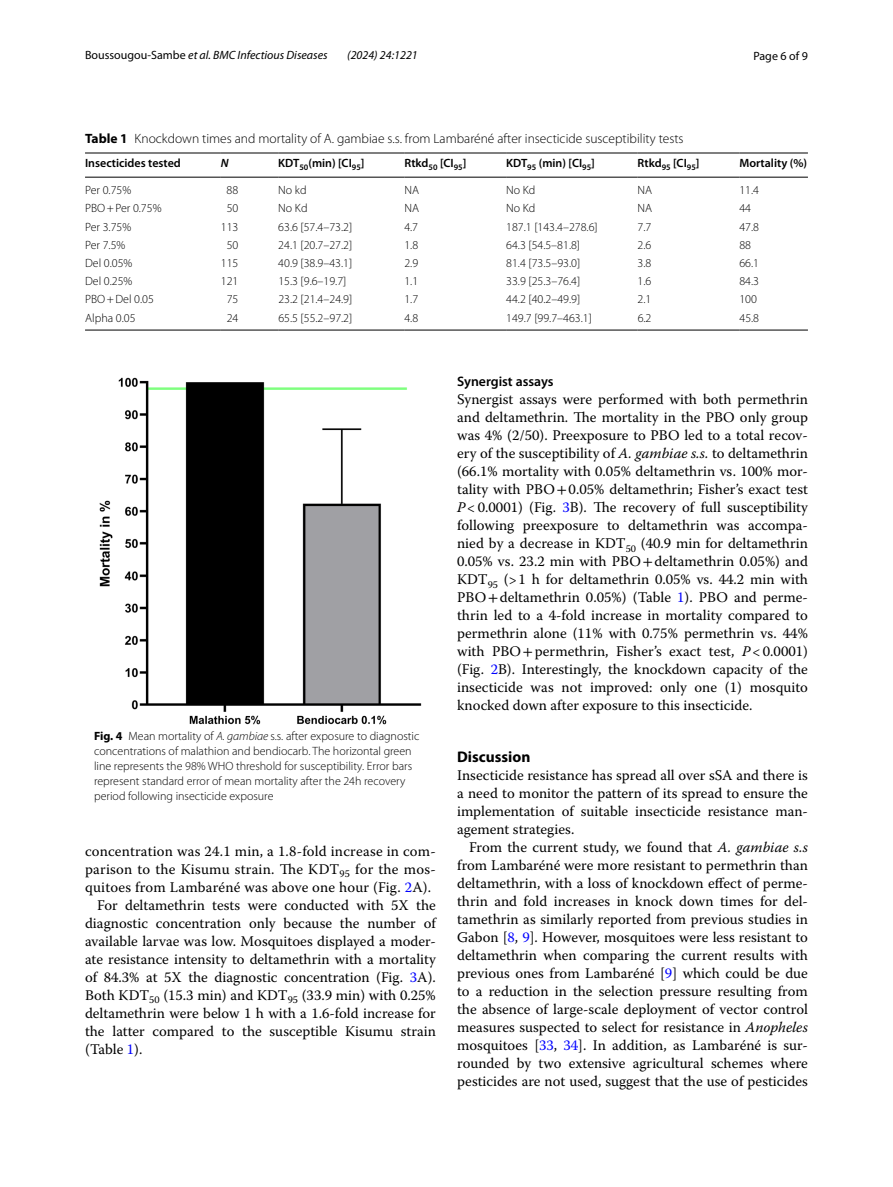
<style>
.page{position:relative;width:893px;height:1187px;background:#fff}
.page>*{position:absolute;margin:0;border:0;box-sizing:border-box;transform-origin:0 0}
.t1{font:700 15.45px "Myriad Pro";color:#000}
.t2{font:14.7px/18px "Warnock Pro";color:#000;text-align:justify}
.t3{font:600 13.8px "Myriad Pro";color:#000}
.t4{font:300 13.5px "Myriad Pro";color:#000}
.t5{font:300 12px/15px "Myriad Pro";color:#000}
.t6{font:600 12px "Myriad Pro";color:#000}
.t7{font:italic 12px "Myriad Pro";color:#000}
.t8{font:12px "Myriad Pro";color:#000}
.t9{font:italic 600 12px "Myriad Pro";color:#000}
.s1{font-style:normal}
.s2{font-weight:700}
.s3{font-style:italic}
.s4{color:#00f}
.s5{font-family:"STIX"}
</style>
<div class="page">
<hr style="left:85px;top:153px;width:136px;height:1px;background:#000">
<hr style="left:85px;top:177px;width:136px;height:1px;background:#000">
<hr style="left:221px;top:153px;width:57px;height:1px;background:#000">
<hr style="left:221px;top:177px;width:57px;height:1px;background:#000">
<hr style="left:278px;top:153px;width:126px;height:1px;background:#000">
<hr style="left:278px;top:177px;width:126px;height:1px;background:#000">
<hr style="left:404px;top:153px;width:102px;height:1px;background:#000">
<hr style="left:404px;top:177px;width:102px;height:1px;background:#000">
<hr style="left:506px;top:153px;width:131px;height:1px;background:#000">
<hr style="left:506px;top:177px;width:131px;height:1px;background:#000">
<hr style="left:637px;top:153px;width:102px;height:1px;background:#000">
<hr style="left:637px;top:177px;width:102px;height:1px;background:#000">
<hr style="left:739px;top:153px;width:69px;height:1px;background:#000">
<hr style="left:739px;top:177px;width:69px;height:1px;background:#000">
<hr style="left:85px;top:330px;width:136px;height:1px;background:#000">
<hr style="left:221px;top:330px;width:57px;height:1px;background:#000">
<hr style="left:278px;top:330px;width:126px;height:1px;background:#000">
<hr style="left:404px;top:330px;width:102px;height:1px;background:#000">
<hr style="left:506px;top:330px;width:131px;height:1px;background:#000">
<hr style="left:637px;top:330px;width:102px;height:1px;background:#000">
<hr style="left:739px;top:330px;width:69px;height:1px;background:#000">
<img style="left:100px;top:377px;width:321px;height:347px">
<p class="t7" style="left:85px;top:48px;width:244px"><span class="s1">Boussougou‑Sambe</span> et al. BMC Infectious Diseases</p>
<p class="t7" style="left:347px;top:48px;width:72px">(2024) 24:1221</p>
<p class="t8" style="left:753px;top:48px;width:56px">Page 6 of 9</p>
<p class="t4" style="left:85px;top:131px;width:600px"><span class="s2">Table 1</span> Knockdown times and mortality of A. gambiae s.s. from Lambaréné after insecticide susceptibility tests</p>
<p class="t6" style="left:85px;top:156px;width:97px">Insecticides tested</p>
<p class="t9" style="left:221px;top:156px;width:9px">N</p>
<p class="t6" style="left:278px;top:156px;width:88px">KDT<sub>50</sub>(min) [CI<sub>95</sub>]</p>
<p class="t6" style="left:404px;top:156px;width:63px">Rtkd<sub>50</sub> [CI<sub>95</sub>]</p>
<p class="t6" style="left:506px;top:156px;width:90px">KDT<sub>95</sub> (min) [CI<sub>95</sub>]</p>
<p class="t6" style="left:637px;top:156px;width:63px">Rtkd<sub>95</sub> [CI<sub>95</sub>]</p>
<p class="t6" style="left:739px;top:156px;width:69px">Mortality (%)</p>
<p class="t5" style="left:85px;top:183px;width:48px">Per 0.75%</p>
<p class="t5" style="left:227px;top:183px;width:13px">88</p>
<p class="t5" style="left:278px;top:183px;width:30px">No kd</p>
<p class="t5" style="left:404px;top:183px;width:16px">NA</p>
<p class="t5" style="left:506px;top:183px;width:31px">No Kd</p>
<p class="t5" style="left:637px;top:183px;width:16px">NA</p>
<p class="t5" style="left:739px;top:183px;width:21px">11.4</p>
<p class="t5" style="left:85px;top:201px;width:78px">PBO+Per 0.75%</p>
<p class="t5" style="left:227px;top:201px;width:13px">50</p>
<p class="t5" style="left:278px;top:201px;width:31px">No Kd</p>
<p class="t5" style="left:404px;top:201px;width:16px">NA</p>
<p class="t5" style="left:506px;top:201px;width:31px">No Kd</p>
<p class="t5" style="left:638px;top:201px;width:16px">NA</p>
<p class="t5" style="left:739px;top:201px;width:13px">44</p>
<p class="t5" style="left:85px;top:219px;width:48px">Per 3.75%</p>
<p class="t5" style="left:221px;top:219px;width:19px">113</p>
<p class="t5" style="left:278px;top:219px;width:75px">63.6 [57.4–73.2]</p>
<p class="t5" style="left:404px;top:219px;width:15px">4.7</p>
<p class="t5" style="left:506px;top:219px;width:93px">187.1 [143.4–278.6]</p>
<p class="t5" style="left:638px;top:219px;width:15px">7.7</p>
<p class="t5" style="left:739px;top:219px;width:21px">47.8</p>
<p class="t5" style="left:85px;top:237px;width:42px">Per 7.5%</p>
<p class="t5" style="left:227px;top:237px;width:13px">50</p>
<p class="t5" style="left:278px;top:237px;width:75px">24.1 [20.7–27.2]</p>
<p class="t5" style="left:404px;top:237px;width:15px">1.8</p>
<p class="t5" style="left:506px;top:237px;width:75px">64.3 [54.5–81.8]</p>
<p class="t5" style="left:638px;top:237px;width:15px">2.6</p>
<p class="t5" style="left:739px;top:237px;width:13px">88</p>
<p class="t5" style="left:85px;top:255px;width:49px">Del 0.05%</p>
<p class="t5" style="left:221px;top:255px;width:19px">115</p>
<p class="t5" style="left:278px;top:255px;width:75px">40.9 [38.9–43.1]</p>
<p class="t5" style="left:404px;top:255px;width:15px">2.9</p>
<p class="t5" style="left:506px;top:255px;width:75px">81.4 [73.5–93.0]</p>
<p class="t5" style="left:638px;top:255px;width:15px">3.8</p>
<p class="t5" style="left:739px;top:255px;width:21px">66.1</p>
<p class="t5" style="left:85px;top:274px;width:49px">Del 0.25%</p>
<p class="t5" style="left:221px;top:274px;width:19px">121</p>
<p class="t5" style="left:278px;top:274px;width:70px">15.3 [9.6–19.7]</p>
<p class="t5" style="left:404px;top:274px;width:15px">1.1</p>
<p class="t5" style="left:506px;top:274px;width:75px">33.9 [25.3–76.4]</p>
<p class="t5" style="left:638px;top:274px;width:15px">1.6</p>
<p class="t5" style="left:739px;top:274px;width:21px">84.3</p>
<p class="t5" style="left:85px;top:292px;width:70px">PBO+Del 0.05</p>
<p class="t5" style="left:227px;top:292px;width:13px">75</p>
<p class="t5" style="left:278px;top:292px;width:75px">23.2 [21.4–24.9]</p>
<p class="t5" style="left:404px;top:292px;width:15px">1.7</p>
<p class="t5" style="left:506px;top:292px;width:75px">44.2 [40.2–49.9]</p>
<p class="t5" style="left:638px;top:292px;width:15px">2.1</p>
<p class="t5" style="left:739px;top:292px;width:19px">100</p>
<p class="t5" style="left:85px;top:310px;width:52px">Alpha 0.05</p>
<p class="t5" style="left:227px;top:310px;width:13px">24</p>
<p class="t5" style="left:278px;top:310px;width:75px">65.5 [55.2–97.2]</p>
<p class="t5" style="left:404px;top:310px;width:15px">4.8</p>
<p class="t5" style="left:506px;top:310px;width:87px">149.7 [99.7–463.1]</p>
<p class="t5" style="left:638px;top:310px;width:15px">6.2</p>
<p class="t5" style="left:739px;top:310px;width:21px">45.8</p>
<p class="t5" style="left:94px;top:728px;width:327px"><span class="s2">Fig. 4</span> Mean mortality of <span class="s3">A. gambiae</span> s.s. after exposure to diagnostic concentrations of malathion and bendiocarb. The horizontal green line represents the 98% WHO threshold for susceptibility. Error bars represent standard error of mean mortality after the 24h recovery period following insecticide exposure</p>
<p class="t2" style="left:85px;top:841px;width:352px">concentration was 24.1 min, a 1.8-fold increase in com-</p>
<p class="t2" style="left:85px;top:859px;width:352px">parison to the Kisumu strain. The KDT<sub>95</sub> for the mos-</p>
<p class="t2" style="left:85px;top:877px;width:348px">quitoes from Lambaréné was above one hour (Fig. <span class="s4">2</span>A).</p>
<p class="t2" style="left:97px;top:895px;width:340px">For deltamethrin tests were conducted with 5X the</p>
<p class="t2" style="left:85px;top:913px;width:352px">diagnostic concentration only because the number of</p>
<p class="t2" style="left:85px;top:931px;width:352px">available larvae was low. Mosquitoes displayed a moder-</p>
<p class="t2" style="left:85px;top:949px;width:352px">ate resistance intensity to deltamethrin with a mortality</p>
<p class="t2" style="left:85px;top:967px;width:352px">of 84.3% at 5X the diagnostic concentration (Fig. <span class="s4">3</span>A).</p>
<p class="t2" style="left:85px;top:985px;width:352px">Both KDT<sub>50</sub> (15.3 min) and KDT<sub>95</sub> (33.9 min) with 0.25%</p>
<p class="t2" style="left:85px;top:1003px;width:352px">deltamethrin were below 1 h with a 1.6-fold increase for</p>
<p class="t2" style="left:85px;top:1021px;width:352px">the latter compared to the susceptible Kisumu strain</p>
<p class="t2" style="left:85px;top:1039px;width:59px">(Table <span class="s4">1</span>).</p>
<p class="t3" style="left:457px;top:372px;width:98px">Synergist assays</p>
<p class="t2" style="left:457px;top:390px;width:352px">Synergist assays were performed with both permethrin and deltamethrin. The mortality in the PBO only group was 4% (2/50). Preexposure to PBO led to a total recov&shy;ery of the susceptibility of <span class="s3">A. gambiae s.s.</span> to deltamethrin (66.1% mortality with 0.05% deltamethrin vs. 100% mor&shy;tality with PBO<span class="s5">+</span>0.05% deltamethrin; Fisher’s exact test <span class="s3">P&lt;</span>0.0001) (Fig. <span class="s4">3</span>B). The recovery of full susceptibility following preexposure to deltamethrin was accompa&shy;nied by a decrease in KDT<sub>50</sub> (40.9 min for deltamethrin 0.05% vs. 23.2 min with PBO<span class="s5">+</span>deltamethrin 0.05%) and KDT<sub>95</sub> (&gt;1 h for deltamethrin 0.05% vs. 44.2 min with PBO<span class="s5">+</span>deltamethrin 0.05%) (Table <span class="s4">1</span>). PBO and perme&shy;thrin led to a 4-fold increase in mortality compared to permethrin alone (11% with 0.75% permethrin vs. 44% with PBO<span class="s5">+</span>permethrin, Fisher’s exact test, <span class="s3">P&lt;</span>0.0001) (Fig. <span class="s4">2</span>B). Interestingly, the knockdown capacity of the insecticide was not improved: only one (1) mosquito knocked down after exposure to this insecticide.</p>
<p class="t1" style="left:457px;top:746px;width:75px">Discussion</p>
<p class="t2" style="left:457px;top:765px;width:352px">Insecticide resistance has spread all over sSA and there is a need to monitor the pattern of its spread to ensure the implementation of suitable insecticide resistance man&shy;agement strategies.</p>
<p class="t2" style="left:457px;top:837px;width:352px;text-indent:12px">From the current study, we found that <span class="s3">A. gambiae s.s </span>from Lambaréné were more resistant to permethrin than deltamethrin, with a loss of knockdown effect of perme&shy;thrin and fold increases in knock down times for del&shy;tamethrin as similarly reported from previous studies in Gabon [<span class="s4">8</span>, <span class="s4">9</span>]. However, mosquitoes were less resistant to deltamethrin when comparing the current results with previous ones from Lambaréné [<span class="s4">9</span>] which could be due to a reduction in the selection pressure resulting from the absence of large-scale deployment of vector control measures suspected to select for resistance in <span class="s3">Anopheles </span>mosquitoes [<span class="s4">33</span>, <span class="s4">34</span>]. In addition, as Lambaréné is sur&shy;rounded by two extensive agricultural schemes where pesticides are not used, suggest that the use of pesticides</p>
</div>
